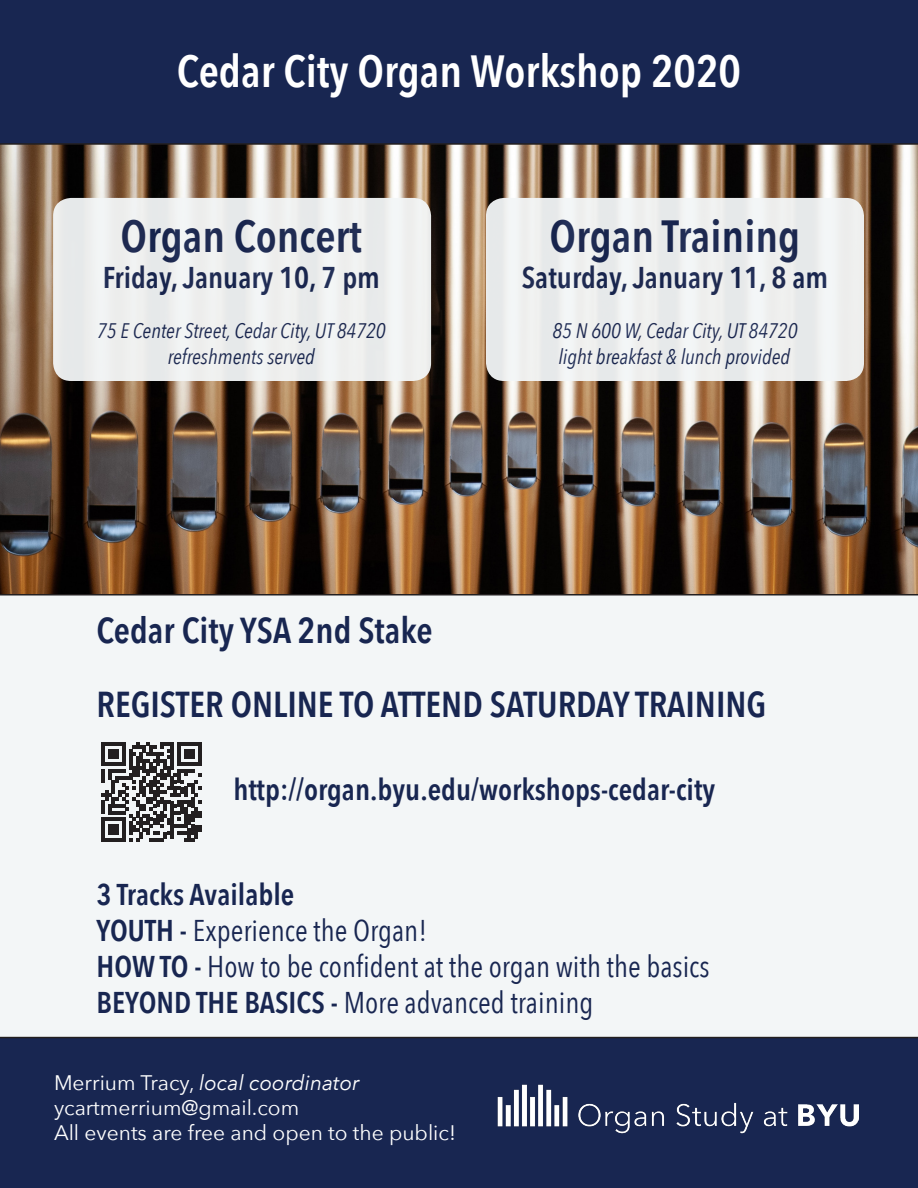
<style>
.page{position:relative;width:918px;height:1188px;background:#fff}
.page>*{position:absolute;margin:0;border:0;box-sizing:border-box;transform-origin:0 0}
.t1{font:600 45px "Avenir Next Condensed";color:#fff}
.t2{font:600 45px "Avenir Next Condensed";color:#182651}
.t3{font:600 36px "Avenir Next Condensed";color:#182651}
.t4{font:600 30px/36px "Avenir Next Condensed";color:#182651}
.t5{font:30px "Avenir Next Condensed";color:#182651}
.t6{font:italic 21px/25.2px "Avenir Next Condensed";color:#182651;text-align:center}
.t7{font:21px/25.2px "Avenir Next";color:#fff}
.s1{font-weight:400}
.s2{font-weight:600}
.s3{font-style:italic}
</style>
<div class="page">
<img style="left:0;top:145px;width:918px;height:449px">
<div style="left:0;top:594px;width:918px;height:443px;background:#f3f6f7"></div>
<div style="left:0;top:0;width:918px;height:145px;background:#182651"></div>
<div style="left:0;top:1037px;width:918px;height:151px;background:#182651"></div>
<img style="left:498px;top:1085px;width:361px;height:49px">
<svg style="left:101px;top:742px;width:100px;height:100px"></svg>
<div style="left:53px;top:198px;width:378px;height:183px;background:#eeefee;border-radius:18px"></div>
<div style="left:486px;top:198px;width:378px;height:183px;background:#eeefee;border-radius:18px"></div>
<p class="t1" style="left:177px;top:32px;width:566px">Cedar City Organ Workshop 2020</p>
<h1 class="t2" style="left:121px;top:197px;width:243px">Organ Concert</h1>
<p class="t4" style="left:103px;top:259px;width:279px">Friday, January 10, 7 pm</p>
<p class="t6" style="left:97px;top:318px;width:290px">75 E Center Street, Cedar City, UT 84720 refreshments served</p>
<h1 class="t2" style="left:550px;top:197px;width:252px">Organ Training</h1>
<p class="t4" style="left:522px;top:259px;width:308px">Saturday, January 11, 8 am</p>
<p class="t6" style="left:553px;top:318px;width:246px;text-align:left">85 N 600 W, Cedar City, UT 84720 light breakfast &amp; lunch provided</p>
<p class="t3" style="left:97px;top:600px;width:337px">Cedar City YSA 2nd Stake</p>
<p class="t3" style="left:97px;top:673px;width:671px">REGISTER ONLINE TO ATTEND SATURDAY TRAINING</p>
<p class="t4" style="left:233px;top:771px;width:484px">http://organ.byu.edu/workshops-cedar-city</p>
<p class="t4" style="left:97px;top:875px;width:332px">3 Tracks Available<br>YOUTH - <span class="s1">Experience the Organ!</span></p>
<p class="t5" style="left:97px;top:941px;width:615px"><span class="s2">HOW TO -</span> How to be confident at the organ with the basics</p>
<p class="t5" style="left:97px;top:977px;width:498px"><span class="s2">BEYOND THE BASICS -</span> More advanced training</p>
<p class="t7" style="left:54px;top:1069px;width:307px">Merrium Tracy, <span class="s3">local coordinator </span>ycartmerrium@gmail.com</p>
<p class="t7" style="left:54px;top:1119px;width:403px">All events are free and open to the public!</p>
</div>
